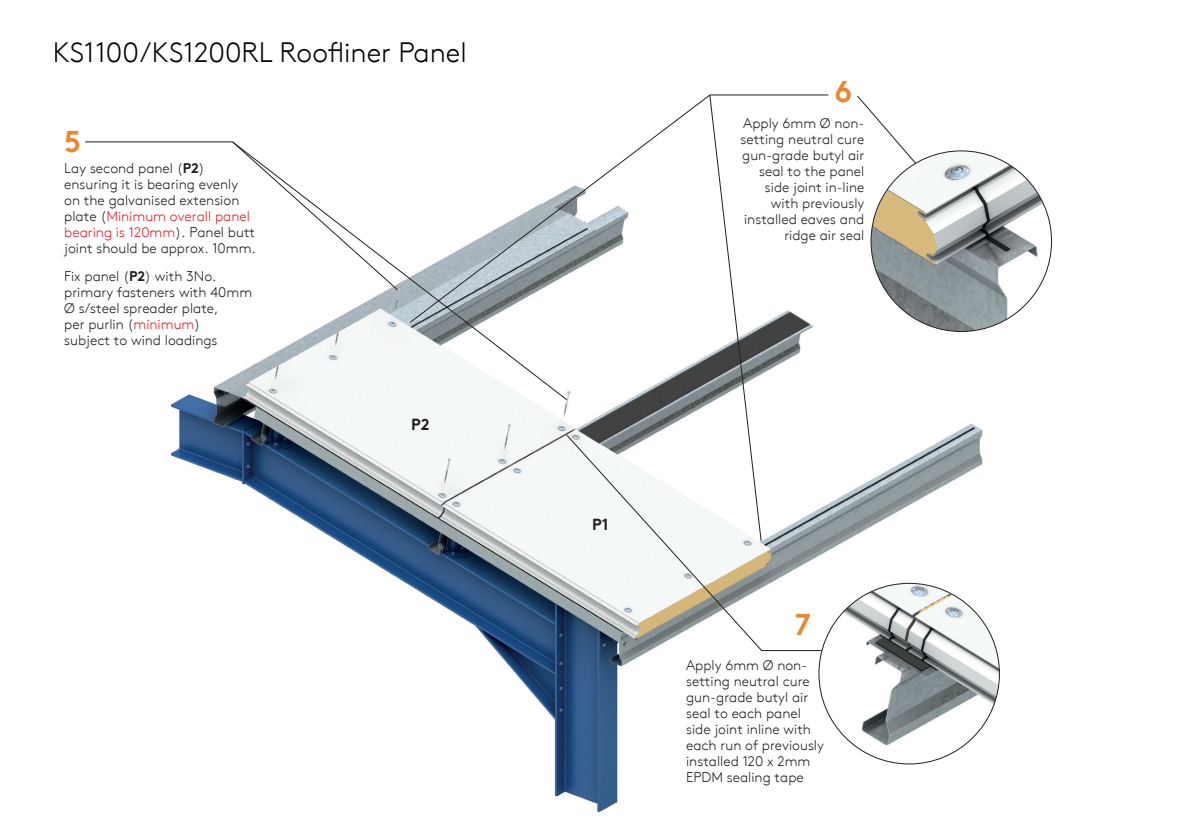
<style>
.page{position:relative;width:1191px;height:840px;background:#fff}
.page>*{position:absolute;margin:0;border:0;box-sizing:border-box;transform-origin:0 0}
.t1{font:700 30px "Kingspan Brown TT";color:#e68935}
.t2{font:300 28px "Kingspan Brown TT";color:#040503}
.t3{font:700 16px "Kingspan Brown TT";color:#231f20}
.t4{font:300 14px/16px "Kingspan Brown TT";color:#231f20}
.s1{font-weight:700}
.s2{color:#e41f25}
</style>
<div class="page">
<img style="left:171px;top:221px;width:830px;height:592px">
<svg style="left:85px;top:141px;width:483px;height:260px"></svg>
<svg style="left:708px;top:323px;width:54px;height:110px"></svg>
<svg style="left:231px;top:141px;width:168px;height:150px"></svg>
<svg style="left:409px;top:94px;width:420px;height:229px"></svg>
<svg style="left:857px;top:95px;width:88px;height:125px"></svg>
<img style="left:871px;top:151px;width:180px;height:180px;border-radius:90px">
<svg style="left:565px;top:433px;width:269px;height:218px"></svg>
<img style="left:819px;top:583px;width:180px;height:177px">
<h2 class="t2" style="left:53px;top:32px;width:416px">KS1100/KS1200RL Roofliner Panel</h2>
<h1 class="t1" style="left:64px;top:117px;width:18px">5</h1>
<p class="t4" style="left:64px;top:159px;width:193px">Lay second panel (<span class="s1">P2</span>) ensuring it is bearing evenly on the galvanised extension plate (<span class="s2">Minimum overall panel bearing is 120mm</span>). Panel butt joint should be approx. 10mm.</p>
<p class="t4" style="left:64px;top:267px;width:189px">Fix panel (<span class="s1">P2</span>) with 3No. primary fasteners with 40mm<br>Ø s/steel spreader plate,<br>per purlin (<span class="s2">minimum</span>)<br>subject to wind loadings</p>
<p class="t3" style="left:411px;top:411px;width:20px">P2</p>
<h1 class="t1" style="left:834px;top:67px;width:19px">6</h1>
<p class="t4" style="left:740px;top:114px;width:125px;text-align:right">Apply 6mm Ø non&shy;setting neutral cure gun-grade butyl air seal to the panel side joint in-line with previously installed eaves and ridge air seal</p>
<p class="t3" style="left:592px;top:511px;width:18px">P1</p>
<h1 class="t1" style="left:794px;top:600px;width:18px">7</h1>
<p class="t4" style="left:686px;top:655px;width:139px">Apply 6mm Ø non&shy;setting neutral cure gun-grade butyl air seal to each panel side joint inline with each run of previously installed 120 x 2mm<br>EPDM sealing tape</p>
</div>
